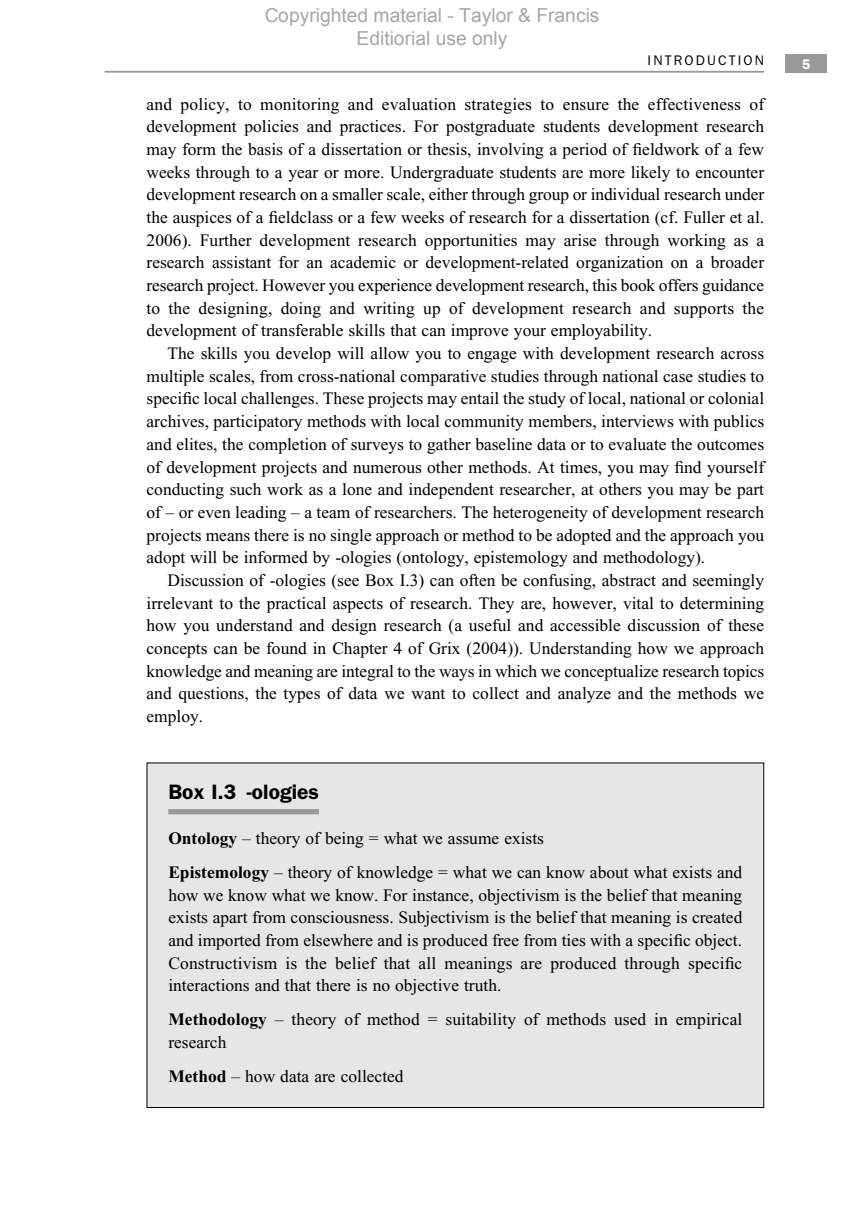
<style>
.page{position:relative;width:864px;height:1221px;background:#fff}
.page>*{position:absolute;margin:0;border:0;box-sizing:border-box;transform-origin:0 0}
.t1{font:600 21px "Franklin Gothic";color:#000}
.t2{font:19.25px/23.1px "Arial";color:rgb(0 0 0/.35);text-align:center}
.t3{font:17.5px/22.6px "Times New Roman";color:#000;text-align:justify}
.t4{font:14px "Franklin Gothic";letter-spacing:.15em;color:#000}
.t5{font:600 14px "Franklin Gothic";color:#fff}
.s1{font-weight:700}
</style>
<div class="page">
<div style="left:784px;top:55px;width:42px;height:18px;background:#999"></div>
<hr style="left:105px;top:71px;width:658px;height:2px;background:#999">
<div style="left:147px;top:763px;width:616px;height:343px;background:#e6e6e6"></div>
<div style="left:168px;top:809px;width:151px;height:5px;background:#999"></div>
<p class="t2" style="left:264px;top:4px;width:336px">Copyrighted material - Taylor &amp; Francis<br>Editiorial use only</p>
<p class="t4" style="left:647px;top:55px;width:118px">INTRODUCTION</p>
<p class="t5" style="left:801px;top:59px;width:10px">5</p>
<p class="t3" style="left:146px;top:94px;width:619px">and policy, to monitoring and evaluation strategies to ensure the effectiveness of development policies and practices. For postgraduate students development research may form the basis of a dissertation or thesis, involving a period of fieldwork of a few weeks through to a year or more. Undergraduate students are more likely to encounter development research on a smaller scale, either through group or individual research under the auspices of a fieldclass or a few weeks of research for a dissertation (cf. Fuller et al.<br>2006). Further development research opportunities may arise through working as a research assistant for an academic or development-related organization on a broader research project. However you experience development research, this book offers guidance to the designing, doing and writing up of development research and supports the development of transferable skills that can improve your employability.</p>
<p class="t3" style="left:146px;top:343px;width:619px;text-indent:21px">The skills you develop will allow you to engage with development research across multiple scales, from cross-national comparative studies through national case studies to specific local challenges. These projects may entail the study of local, national or colonial archives, participatory methods with local community members, interviews with publics and elites, the completion of surveys to gather baseline data or to evaluate the outcomes of development projects and numerous other methods. At times, you may find yourself conducting such work as a lone and independent researcher, at others you may be part of – or even leading – a team of researchers. The heterogeneity of development research projects means there is no single approach or method to be adopted and the approach you adopt will be informed by -ologies (ontology, epistemology and methodology).</p>
<p class="t3" style="left:146px;top:570px;width:619px;text-indent:21px">Discussion of -ologies (see Box I.3) can often be confusing, abstract and seemingly irrelevant to the practical aspects of research. They are, however, vital to determining how you understand and design research (a useful and accessible discussion of these concepts can be found in Chapter 4 of Grix (2004)). Understanding how we approach knowledge and meaning are integral to the ways in which we conceptualize research topics and questions, the types of data we want to collect and analyze and the methods we employ.</p>
<p class="t1" style="left:168px;top:784px;width:152px">Box I.3 -ologies</p>
<p class="t3" style="left:168px;top:822px;width:575px;line-height:33.9px"><span class="s1">Ontology</span> – theory of being = what we assume exists<br><span class="s1">Epistemology</span> – theory of knowledge = what we can know about what exists and</p>
<p class="t3" style="left:168px;top:885px;width:575px">how we know what we know. For instance, objectivism is the belief that meaning exists apart from consciousness. Subjectivism is the belief that meaning is created and imported from elsewhere and is produced free from ties with a specific object.<br>Constructivism is the belief that all meanings are produced through specific interactions and that there is no objective truth.</p>
<p class="t3" style="left:168px;top:1009px;width:575px"><span class="s1">Methodology</span> – theory of method = suitability of methods used in empirical research</p>
<p class="t3" style="left:168px;top:1066px;width:237px"><span class="s1">Method</span> – how data are collected</p>
</div>
